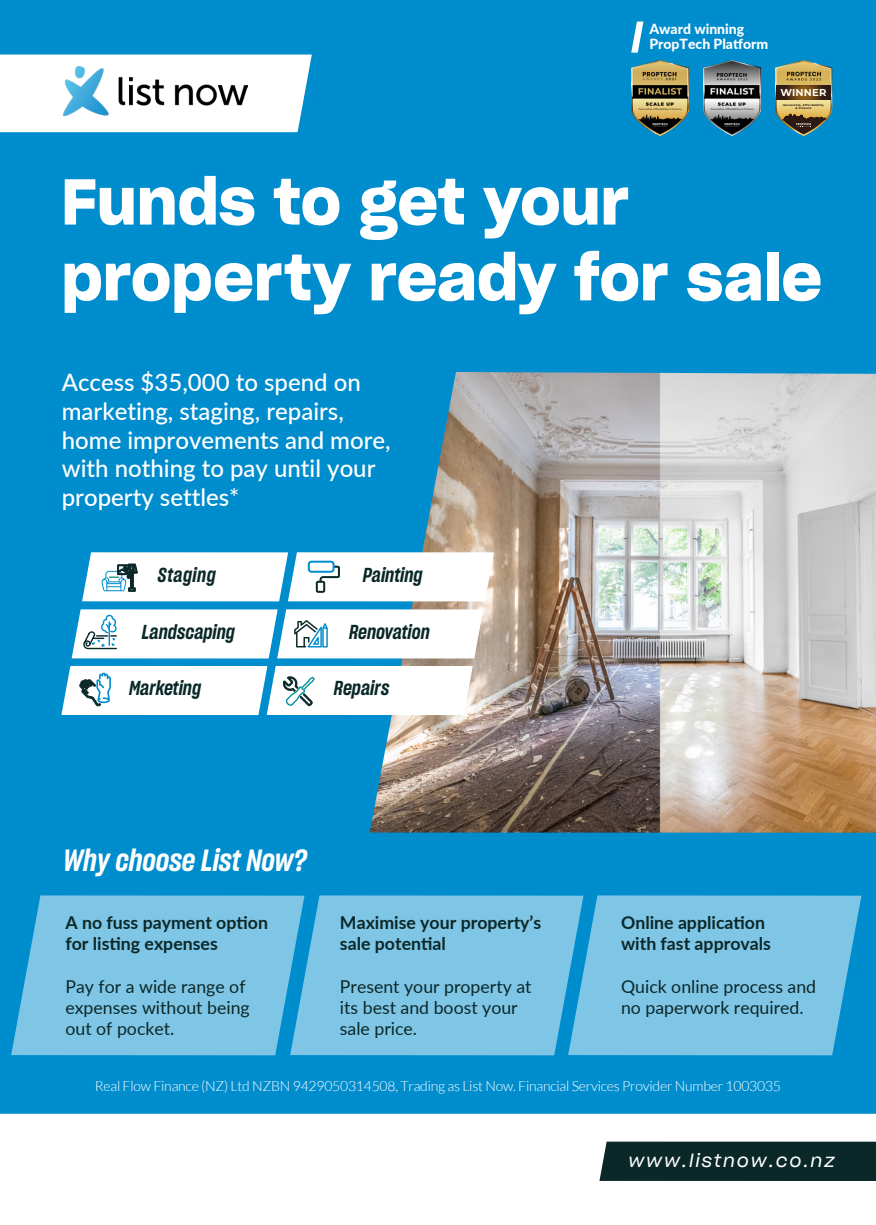
<style>
.page{position:relative;width:876px;height:1225px;background:#fff}
.page>*{position:absolute;margin:0;border:0;box-sizing:border-box;transform-origin:0 0}
.t1{font:63.2px/75.8px "Sharp Grotesk Semi Bold 20";color:#fff}
.t2{font:30px "Sharp Grotesk Semi Bold Italic 15";letter-spacing:-.005em;color:#fff}
.t3{font:500 24px/28.8px "Lato";color:#fff}
.t4{font:19.8px "Sharp Grotesk Semi Bold Italic 15";color:#0b2828}
.t5{font:19.8px "Sharp Grotesk Semi Bold Italic 15";letter-spacing:.02em;color:#0b2828}
.t6{font:18px "Sharp Grotesk Book Italic 20";letter-spacing:.1em;color:#fff}
.t7{font:17.8px/21.2px "Lato";color:#0b2828}
.t8{font:700 17.8px/21.2px "Lato";color:#0b2828}
.t9{font:300 14px "Lato";letter-spacing:-.015em;color:#fff}
.t10{font:800 14px/15.8px "Lato";color:#fff}
.t11{font:700 10px "Montserrat";letter-spacing:.025em;color:#fffaf0}
.t12{font:700 2.6px/3.2px "Montserrat";letter-spacing:.1em;color:#12100b;text-align:center}
</style>
<div class="page">
<div style="left:0;top:0;width:876px;height:1113px;background:#008dce"></div>
<div style="left:599px;top:1141px;width:277px;height:40px;background:#0b2828"></div>
<img style="left:370px;top:372px;width:506px;height:460px">
<svg style="left:82px;top:552px;width:412px;height:49px;background:#ecf3f7"></svg>
<svg style="left:61px;top:666px;width:412px;height:49px;background:#eef5f7"></svg>
<svg style="left:72px;top:609px;width:411px;height:49px;background:#ecf4f7"></svg>
<svg style="left:11px;top:895px;width:279px;height:160px;background:#76c1e4"></svg>
<div style="left:290px;top:895px;width:278px;height:160px;background:#7fc5e6"></div>
<svg style="left:568px;top:895px;width:293px;height:160px;background:#73c0e3"></svg>
<div style="left:0;top:55px;width:312px;height:77px;background:#fff"></div>
<img style="left:63px;top:67px;width:184px;height:49px">
<svg style="left:631px;top:22px;width:12px;height:31px"></svg>
<img style="left:631px;top:60px;width:57px;height:76px">
<img style="left:703px;top:60px;width:57px;height:76px">
<svg style="left:775px;top:60px;width:57px;height:76px"></svg>
<p class="t10" style="left:649px;top:20px;width:120px">Award winning<br>PropTech Platform</p>
<p class="t11" style="left:780px;top:85px;width:48px">WINNER</p>
<p class="t12" style="left:783px;top:103px;width:42px">Ownership, Affordability &amp; Finance</p>
<h1 class="t1" style="left:61px;top:160px;width:762px">Funds to get your property ready for sale</h1>
<h3 class="t3" style="left:62px;top:367px;width:330px">Access $35,000 to spend on marketing, staging, repairs, home improvements and more, with nothing to pay until your property settles*</h3>
<p class="t5" style="left:158px;top:561px;width:59px">Staging</p>
<p class="t4" style="left:142px;top:618px;width:95px">Landscaping</p>
<p class="t4" style="left:363px;top:561px;width:61px">Painting</p>
<p class="t4" style="left:349px;top:618px;width:82px">Renovation</p>
<p class="t4" style="left:129px;top:674px;width:74px">Marketing</p>
<p class="t4" style="left:334px;top:674px;width:57px">Repairs</p>
<h2 class="t2" style="left:63px;top:839px;width:245px">Why choose List Now?</h2>
<p class="t8" style="left:65px;top:911px;width:204px">A no fuss payment option for listing expenses</p>
<p class="t7" style="left:65px;top:975px;width:186px">Pay for a wide range of expenses without being out of pocket.</p>
<p class="t8" style="left:340px;top:911px;width:203px">Maximise your property’s sale potential</p>
<p class="t7" style="left:340px;top:975px;width:193px">Present your property at its best and boost your sale price.</p>
<p class="t8" style="left:621px;top:911px;width:151px">Online application with fast approvals</p>
<p class="t7" style="left:621px;top:975px;width:197px">Quick online process and no paperwork required.</p>
<p class="t9" style="left:95px;top:1078px;width:688px">Real Flow Finance (NZ) Ltd NZBN 9429050314508, Trading as List Now. Financial Services Provider Number 1003035</p>
<p class="t6" style="left:628px;top:1146px;width:208px">www.listnow.co.nz</p>
</div>
